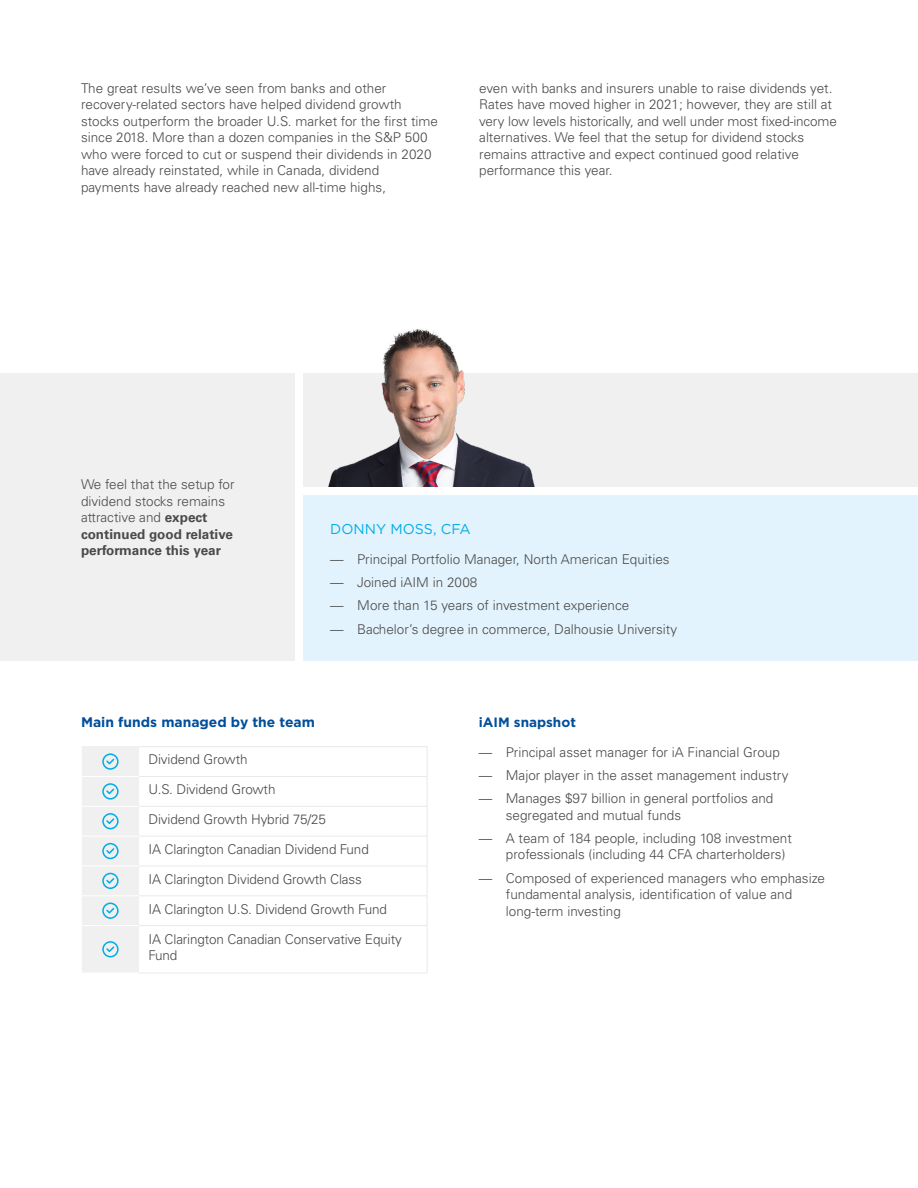
<style>
.page{position:relative;width:918px;height:1188px;background:#fff}
.page>*{position:absolute;margin:0;border:0;box-sizing:border-box;transform-origin:0 0}
.t1{font:14.25px "Gotham";color:#00ade9}
.t2{font:700 13.8px "Gotham";color:#004e9b}
.L{font:300 13.5px/16.5px "Univers";color:#4a4a49}
.t3{font:700 13.5px "Gotham";color:#004e9b}
.s1{font-weight:700}
</style>
<div class="page">
<svg style="left:139px;top:747px;width:288px;height:226px"></svg>
<hr style="left:139px;top:776px;width:288px;height:1px;background:#e9e9e9">
<hr style="left:139px;top:806px;width:288px;height:1px;background:#e9e9e9">
<hr style="left:139px;top:836px;width:288px;height:1px;background:#e9e9e9">
<hr style="left:139px;top:866px;width:288px;height:1px;background:#e9e9e9">
<hr style="left:139px;top:895px;width:288px;height:1px;background:#e9e9e9">
<hr style="left:139px;top:925px;width:288px;height:1px;background:#e9e9e9">
<hr style="left:139px;top:973px;width:288px;height:1px;background:#e9e9e9">
<hr style="left:139px;top:746px;width:288px;height:1px;background:#e9e9e9">
<svg style="left:427px;top:747px;width:1px;height:89px"></svg>
<hr style="left:427px;top:836px;width:1px;height:30px;background:#e9e9e9">
<svg style="left:427px;top:866px;width:1px;height:59px"></svg>
<hr style="left:427px;top:926px;width:1px;height:47px;background:#e9e9e9">
<hr style="left:82px;top:746px;width:57px;height:1px;background:#f0f0f0">
<svg style="left:82px;top:747px;width:57px;height:225px"></svg>
<div style="left:303px;top:496px;width:615px;height:165px;background:#e3f3fd"></div>
<div style="left:303px;top:373px;width:615px;height:114px;background:#f0f0f0"></div>
<div style="left:0;top:373px;width:295px;height:288px;background:#f0f0f0"></div>
<img style="left:328px;top:329px;width:207px;height:158px">
<p class="L" style="left:81px;top:80px;width:359px">The great results we’ve seen from banks and other recovery-related sectors have helped dividend growth stocks outperform the broader U.S. market for the first time since 2018. More than a dozen companies in the S&amp;P 500 who were forced to cut or suspend their dividends in 2020 have already reinstated, while in Canada, dividend payments have already reached new all-time highs,</p>
<p class="L" style="left:479px;top:80px;width:359px">even with banks and insurers unable to raise dividends yet.<br>Rates have moved higher in 2021; however, they are still at very low levels historically, and well under most fixed-income alternatives. We feel that the setup for dividend stocks remains attractive and expect continued good relative performance this year.</p>
<p class="L" style="left:81px;top:476px;width:155px">We feel that the setup for dividend stocks remains attractive and <span class="s1">expect continued good relative performance this year</span></p>
<p class="t1" style="left:330px;top:520px;width:142px">DONNY MOSS, CFA</p>
<p class="L" style="left:330px;top:551px;width:341px">— Principal Portfolio Manager, North American Equities</p>
<p class="L" style="left:330px;top:574px;width:149px">— Joined iAIM in 2008</p>
<p class="L" style="left:330px;top:597px;width:301px">— More than 15 years of investment experience</p>
<p class="L" style="left:330px;top:621px;width:348px">— Bachelor’s degree in commerce, Dalhousie University</p>
<h3 class="t2" style="left:81px;top:713px;width:236px">Main funds managed by the team</h3>
<p class="L" style="left:148px;top:751px;width:101px">Dividend Growth</p>
<p class="L" style="left:148px;top:781px;width:129px">U.S. Dividend Growth</p>
<p class="L" style="left:148px;top:811px;width:179px">Dividend Growth Hybrid 75/25</p>
<p class="L" style="left:148px;top:841px;width:222px">IA Clarington Canadian Dividend Fund</p>
<p class="L" style="left:148px;top:871px;width:215px">IA Clarington Dividend Growth Class</p>
<p class="L" style="left:148px;top:901px;width:240px">IA Clarington U.S. Dividend Growth Fund</p>
<p class="L" style="left:148px;top:931px;width:255px">IA Clarington Canadian Conservative Equity<br>Fund</p>
<h3 class="t3" style="left:479px;top:713px;width:99px">iAIM snapshot</h3>
<p class="L" style="left:479px;top:744px;width:303px">— Principal asset manager for iA Financial Group</p>
<p class="L" style="left:479px;top:767px;width:311px">— Major player in the asset management industry</p>
<p class="L" style="left:506px;top:790px;width:269px;text-indent:-27px">— Manages $97 billion in general portfolios and segregated and mutual funds</p>
<p class="L" style="left:506px;top:830px;width:288px;text-indent:-27px">— A team of 184 people, including 108 investment professionals (including 44 CFA charterholders)</p>
<p class="L" style="left:506px;top:870px;width:321px;text-indent:-27px">— Composed of experienced managers who emphasize fundamental analysis, identification of value and long-term investing</p>
</div>
